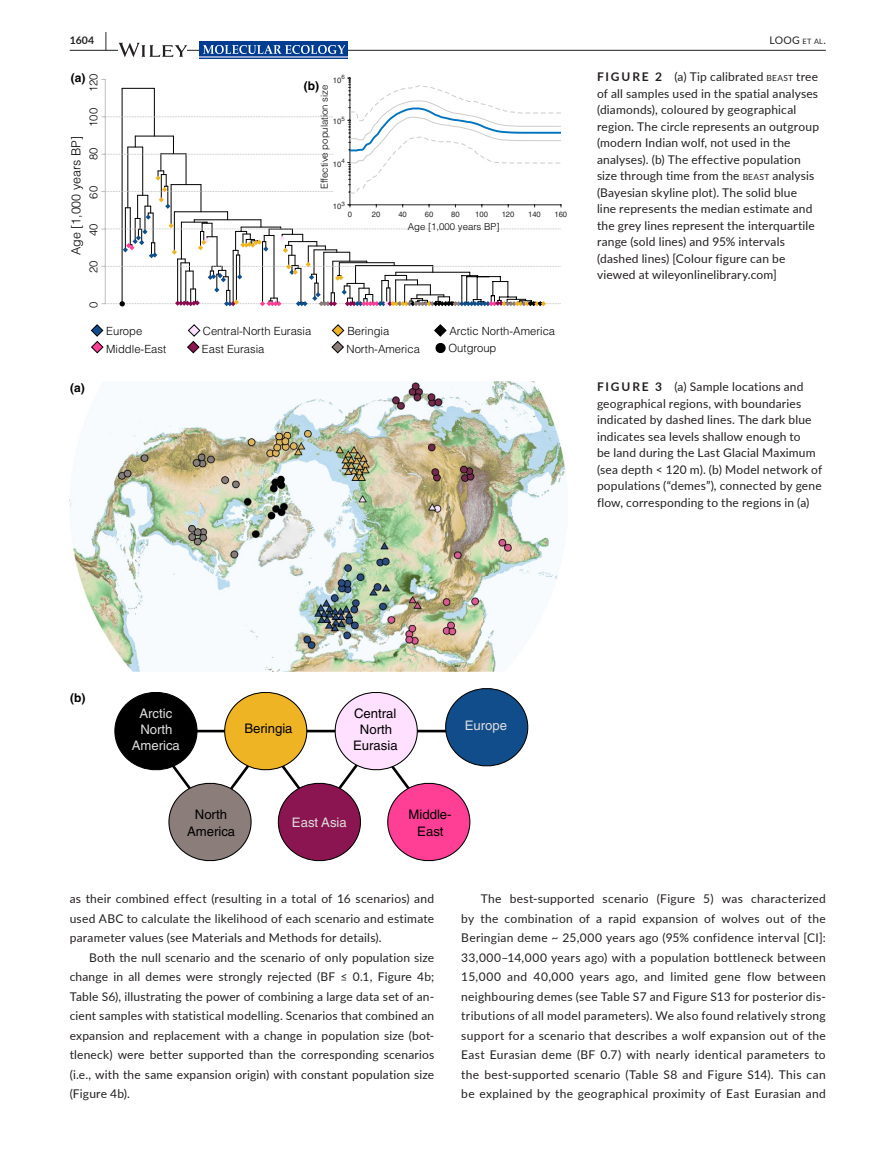
<style>
.page{position:relative;width:893px;height:1174px;background:#fff}
.page>*{position:absolute;margin:0;border:0;box-sizing:border-box;transform-origin:0 0}
.t1{font:13.2px/16px "Helvetica";color:#000;text-align:center}
.t2{font:13.2px/16px "Helvetica";color:#dedede;text-align:center}
.t3{font:300 12.45px "Helvetica";color:#000}
.t4{font:12px/19.5px "Lato";letter-spacing:.015em;color:#231f20;text-align:justify}
.t5{font:700 12px "Helvetica";color:#000}
.t6{font:300 11.25px/17.7px "Helvetica";color:#000}
.t7{font:10.5px "Lato";color:#231f20}
.t8{font:700 10.5px "Lato";color:#231f20}
.t9{font:300 9.6px "Helvetica";color:#000}
.t10{font:7.65px "Helvetica";color:#262626}
.t11{font:6.15px "Helvetica";color:#262626}
.s1{font-size:19.5px}
.s2{font-size:7.35px}
.s3{font-weight:700}
.s4{font-size:8.4px}
</style>
<div class="page">
<hr style="left:70px;top:50px;width:756px;height:1px;background:#231f20">
<svg style="left:119px;top:43px;width:68px;height:14px"></svg>
<div style="left:199px;top:42px;width:149px;height:17px;background:#003d91"></div>
<img style="left:203px;top:45px;width:141px;height:9px">
<hr style="left:199px;top:56px;width:149px;height:2px;background:#96a6d0">
<svg style="left:91px;top:324px;width:13px;height:29px"></svg>
<svg style="left:187px;top:324px;width:14px;height:29px"></svg>
<svg style="left:331px;top:324px;width:13px;height:29px"></svg>
<svg style="left:434px;top:324px;width:13px;height:29px"></svg>
<svg style="left:102px;top:78px;width:460px;height:229px"></svg>
<img style="left:70px;top:382px;width:496px;height:289px">
<svg style="left:114px;top:688px;width:415px;height:173px"></svg>
<p class="t8" style="left:70px;top:33px;width:39px">1604 <span class="s1">|</span></p>
<p class="t7" style="left:769px;top:33px;width:58px">LOOG <span class="s2">ET AL</span>.</p>
<p class="t5" style="left:71px;top:70px;width:16px">(a)</p>
<p class="t6" style="left:84px;top:92px;width:20px;rotate:-90deg">120</p>
<p class="t6" style="left:84px;top:127px;width:20px;rotate:-90deg">100</p>
<p class="t3" style="left:68px;top:255px;width:121px;rotate:-90deg">Age [1,000 years BP]</p>
<p class="t6" style="left:84px;top:160px;width:14px;rotate:-90deg">80</p>
<p class="t6" style="left:84px;top:199px;width:14px;rotate:-90deg">60</p>
<p class="t6" style="left:84px;top:236px;width:14px;rotate:-90deg">40</p>
<p class="t6" style="left:84px;top:273px;width:14px;rotate:-90deg">20</p>
<p class="t6" style="left:84px;top:308px;width:8px;rotate:-90deg">0</p>
<p class="t11" style="left:341px;top:73px;width:5px">6</p>
<p class="t10" style="left:333px;top:75px;width:10px">10</p>
<p class="t5" style="left:304px;top:79px;width:17px">(b)</p>
<p class="t9" style="left:318px;top:189px;width:106px;rotate:-90deg">Effective population size</p>
<p class="t11" style="left:341px;top:115px;width:5px">5</p>
<p class="t10" style="left:333px;top:117px;width:10px">10</p>
<p class="t11" style="left:341px;top:157px;width:5px">4</p>
<p class="t10" style="left:333px;top:160px;width:10px">10</p>
<p class="t11" style="left:341px;top:200px;width:5px">3</p>
<p class="t10" style="left:333px;top:202px;width:10px">10</p>
<p class="t10" style="left:348px;top:210px;width:6px">0</p>
<p class="t10" style="left:372px;top:210px;width:10px">20</p>
<p class="t10" style="left:398px;top:210px;width:10px">40</p>
<p class="t10" style="left:425px;top:210px;width:10px">60</p>
<p class="t10" style="left:451px;top:210px;width:10px">80</p>
<p class="t10" style="left:475px;top:210px;width:14px">100</p>
<p class="t10" style="left:502px;top:210px;width:14px">120</p>
<p class="t10" style="left:528px;top:210px;width:14px">140</p>
<p class="t10" style="left:554px;top:210px;width:14px">160</p>
<p class="t9" style="left:408px;top:220px;width:93px">Age [1,000 years BP]</p>
<p class="t6" style="left:106px;top:322px;width:62px">Europe<br>Middle-East</p>
<p class="t6" style="left:202px;top:322px;width:111px">Central-North Eurasia<br>East Eurasia</p>
<p class="t6" style="left:347px;top:322px;width:75px">Beringia<br>North-America</p>
<p class="t6" style="left:449px;top:323px;width:108px;line-height:16.8px">Arctic North-America<br>Outgroup</p>
<p class="t5" style="left:70px;top:380px;width:16px">(a)</p>
<p class="t4" style="left:597px;top:68px;width:224px;line-height:16.5px;text-align:left"><span class="s3">FIGURE 2</span> (a) Tip calibrated <span class="s4">BEAST</span> tree of all samples used in the spatial analyses (diamonds), coloured by geographical region. The circle represents an outgroup (modern Indian wolf, not used in the analyses). (b) The effective population size through time from the <span class="s4">BEAST</span> analysis (Bayesian skyline plot). The solid blue line represents the median estimate and the grey lines represent the interquartile range (sold lines) and 95% intervals (dashed lines) [Colour figure can be viewed at wileyonlinelibrary.com]</p>
<p class="t4" style="left:597px;top:378px;width:227px;line-height:16.5px;text-align:left"><span class="s3">FIGURE 3</span> (a) Sample locations and geographical regions, with boundaries indicated by dashed lines. The dark blue indicates sea levels shallow enough to<br>be land during the Last Glacial Maximum (sea depth &lt; 120 m). (b) Model network of populations (“demes”), connected by gene flow, corresponding to the regions in (a)</p>
<p class="t5" style="left:70px;top:691px;width:17px">(b)</p>
<p class="t2" style="left:132px;top:705px;width:50px">Arctic<br>North<br>America</p>
<p class="t1" style="left:244px;top:721px;width:50px">Beringia</p>
<p class="t1" style="left:353px;top:705px;width:46px">Central<br>North<br>Eurasia</p>
<p class="t2" style="left:465px;top:717px;width:44px">Europe</p>
<p class="t1" style="left:187px;top:806px;width:50px;line-height:16.5px">North<br>America</p>
<p class="t2" style="left:292px;top:814px;width:56px">East Asia</p>
<p class="t1" style="left:408px;top:806px;width:45px;line-height:16.5px">Middle-<br>East</p>
<p class="t4" style="left:70px;top:888px;width:366px">as their combined effect (resulting in a total of 16 scenarios) and used ABC to calculate the likelihood of each scenario and estimate parameter values (see Materials and Methods for details).</p>
<p class="t4" style="left:70px;top:947px;width:366px;text-indent:20px">Both the null scenario and the scenario of only population size change in all demes were strongly rejected (BF ≤ 0.1, Figure 4b; Table S6), illustrating the power of combining a large data set of an&shy;cient samples with statistical modelling. Scenarios that combined an expansion and replacement with a change in population size (bot&shy;tleneck) were better supported than the corresponding scenarios (i.e., with the same expansion origin) with constant population size (Figure 4b).</p>
<p class="t4" style="left:461px;top:888px;width:366px;text-indent:20px">The best-supported scenario (Figure 5) was characterized by the combination of a rapid expansion of wolves out of the Beringian deme ~ 25,000 years ago (95% confidence interval [CI]:<br>33,000–14,000 years ago) with a population bottleneck between 15,000 and 40,000 years ago, and limited gene flow between neighbouring demes (see Table S7 and Figure S13 for posterior dis&shy;tributions of all model parameters). We also found relatively strong support for a scenario that describes a wolf expansion out of the East Eurasian deme (BF 0.7) with nearly identical parameters to the best-supported scenario (Table S8 and Figure S14). This can be explained by the geographical proximity of East Eurasian and</p>
</div>
